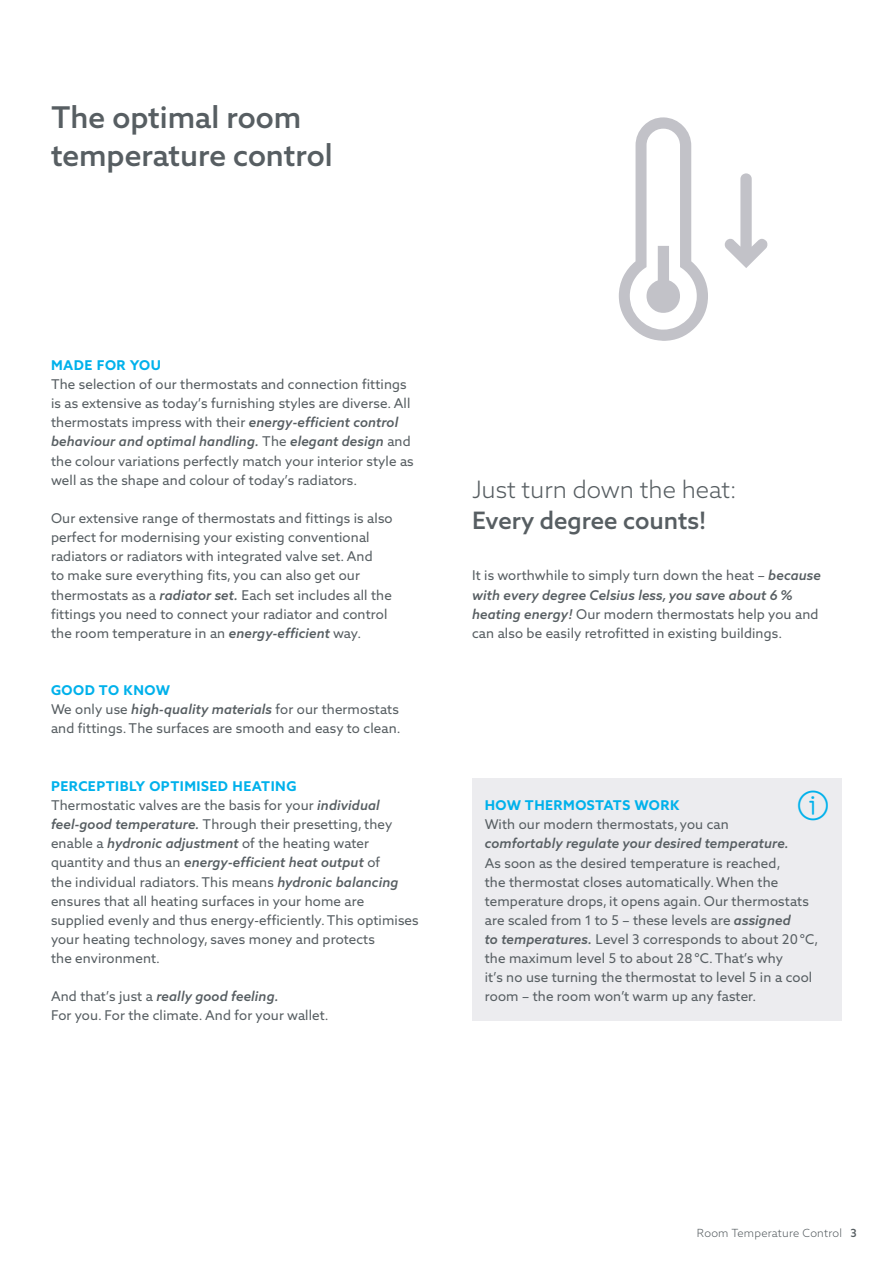
<style>
.page{position:relative;width:893px;height:1263px;background:#fff}
.page>*{position:absolute;margin:0;border:0;box-sizing:border-box;transform-origin:0 0}
.t1{font:500 30px/38.2px "Azo Sans 2";color:#575e62}
.t2{font:300 24px "Azo Sans 2";color:#575e62}
.t3{font:500 24px "Azo Sans 2";color:#575e62}
.t4{font:13.5px/19.2px "Azo Sans 2";letter-spacing:.01em;color:#575e62}
.t5{font:italic 500 13.5px "Azo Sans 2";letter-spacing:.01em;color:#575e62}
.t6{font:700 13.5px "Azo Sans 2";letter-spacing:.035em;color:#00b1eb}
.t7{font:300 11.25px "Azo Sans 2";letter-spacing:.02em;color:#575e62}
.s1{font-weight:500;font-style:italic}
.s2{font-weight:700;color:#00b1eb}
.s3{font-weight:500}
</style>
<div class="page">
<div style="left:472px;top:778px;width:370px;height:242px;background:#ececef"></div>
<h1 class="t1" style="left:51px;top:98px;width:283px">The optimal room temperature control</h1>
<p class="t6" style="left:51px;top:357px;width:111px">MADE FOR YOU</p>
<p class="t4" style="left:51px;top:375px;width:364px">The selection of our thermostats and connection fittings is as extensive as todayʼs furnishing styles are diverse. All thermostats impress with their <span class="s1">energy-efficient control behaviour and optimal handling.</span> The <span class="s1">elegant design</span> and the colour variations perfectly match your interior style as well as the shape and colour of todayʼs radiators.</p>
<p class="t4" style="left:51px;top:509px;width:343px">Our extensive range of thermostats and fittings is also perfect for modernising your existing conventional radiators or radiators with integrated valve set. And<br>to make sure everything fits, you can also get our thermostats as a <span class="s1">radiator set.</span> Each set includes all the fittings you need to connect your radiator and control the room temperature in an <span class="s1">energy-efficient</span> way.</p>
<p class="t4" style="left:51px;top:681px;width:351px"><span class="s2">GOOD TO KNOW<br></span>We only use <span class="s1">high-quality materials</span> for our thermostats and fittings. The surfaces are smooth and easy to clean.</p>
<p class="t4" style="left:51px;top:776px;width:369px"><span class="s2">PERCEPTIBLY OPTIMISED HEATING<br></span>Thermostatic valves are the basis for your <span class="s1">individual feel-good temperature.</span> Through their presetting, they enable a <span class="s1">hydronic adjustment</span> of the heating water quantity and thus an <span class="s1">energy-efficient heat output</span> of<br>the individual radiators. This means <span class="s1">hydronic balancing </span>ensures that all heating surfaces in your home are supplied evenly and thus energy-efficiently. This optimises your heating technology, saves money and protects<br>the environment.</p>
<p class="t4" style="left:51px;top:987px;width:279px">And thatʼs just a <span class="s1">really good feeling.<br></span>For you. For the climate. And for your wallet.</p>
<h2 class="t2" style="left:472px;top:474px;width:266px">Just turn down the heat:</h2>
<h2 class="t3" style="left:472px;top:506px;width:236px">Every degree counts!</h2>
<p class="t4" style="left:472px;top:566px;width:350px">It is worthwhile to simply turn down the heat – <span class="s1">because with every degree Celsius less, you save about 6% heating energy!</span> Our modern thermostats help you and can also be easily retrofitted in existing buildings.</p>
<p class="t6" style="left:485px;top:797px;width:196px">HOW THERMOSTATS WORK</p>
<p class="t4" style="left:485px;top:815px;width:246px">With our modern thermostats, you can</p>
<p class="t5" style="left:485px;top:835px;width:306px">comfortably regulate your desired temperature.</p>
<p class="t4" style="left:485px;top:853px;width:335px">As soon as the desired temperature is reached,<br>the thermostat closes automatically. When the temperature drops, it opens again. Our thermostats are scaled from 1 to 5 – these levels are <span class="s1">assigned<br>to temperatures.</span> Level 3 corresponds to about 20°C, the maximum level 5 to about 28°C. Thatʼs why<br>itʼs no use turning the thermostat to level 5 in a cool room – the room wonʼt warm up any faster.</p>
<p class="t7" style="left:697px;top:1227px;width:161px">Room Temperature Control <span class="s3">3</span></p>
</div>
